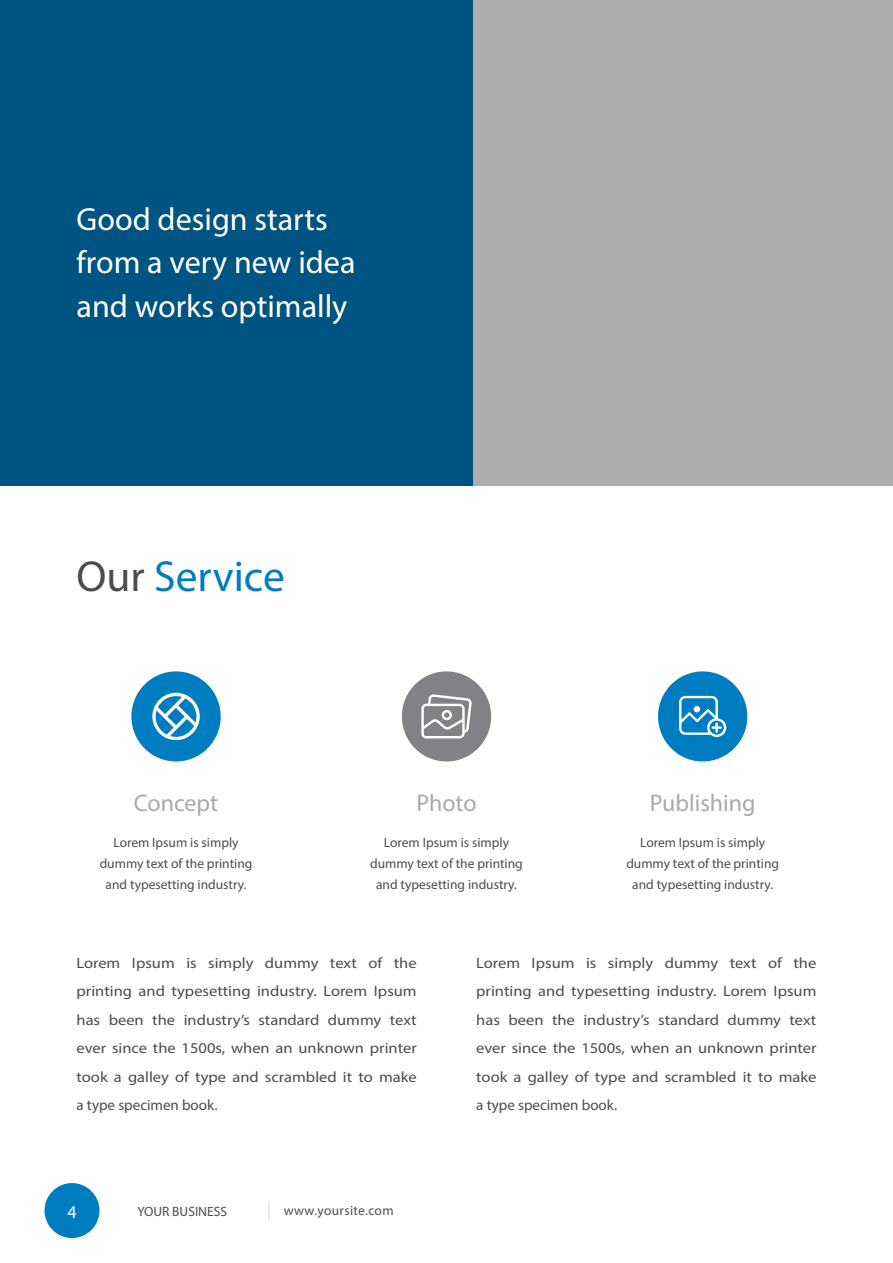
<style>
.page{position:relative;width:893px;height:1263px;background:#fff}
.page>*{position:absolute;margin:0;border:0;box-sizing:border-box;transform-origin:0 0}
.t1{font:43.5px "Myriad Pro";color:#007dc0}
.t2{font:32.1px/43.3px "Myriad Pro";color:#fff}
.t3{font:24px "Myriad Pro";color:#a8a9ad}
.t4{font:18px "Myriad Pro";color:#fff}
.t5{font:15px/28.5px "Myriad Pro";color:#4b4c4d;text-align:justify;scale:1.1 1}
.t6{font:13.5px/21px "Myriad Pro";color:#4b4c4d;text-align:center}
.t7{font:13.5px "Myriad Pro";letter-spacing:.025em;color:#4b4c4d}
.s1{color:#4b4c4d}
</style>
<div class="page">
<div style="left:45px;top:1183px;width:54px;height:55px;background:#007dc0;border-radius:50%"></div>
<svg style="left:269px;top:1201px;width:1px;height:19px"></svg>
<hr style="left:892px;top:354px;width:1px;height:909px;background:#007dc0">
<div style="left:0;top:0;width:893px;height:486px;background:#adadad"></div>
<div style="left:0;top:0;width:472px;height:486px;background:#005482"></div>
<div style="left:131px;top:671px;width:90px;height:90px;background:#007dc0;border-radius:50%"></div>
<div style="left:658px;top:671px;width:89px;height:90px;background:#007dc0;border-radius:50%"></div>
<div style="left:402px;top:671px;width:89px;height:90px;background:#808285;border-radius:50%"></div>
<svg style="left:152px;top:693px;width:48px;height:47px"></svg>
<svg style="left:421px;top:694px;width:51px;height:44px"></svg>
<svg style="left:679px;top:696px;width:47px;height:41px"></svg>
<p class="t2" style="left:77px;top:197px;width:280px">Good design starts from a very new idea and works optimally</p>
<p class="t1" style="left:77px;top:549px;width:210px"><span class="s1">Our</span> Service</p>
<p class="t3" style="left:134px;top:788px;width:86px">Concept</p>
<p class="t3" style="left:416px;top:788px;width:62px">Photo</p>
<p class="t3" style="left:650px;top:788px;width:107px">Publishing</p>
<p class="t6" style="left:100px;top:832px;width:154px">Lorem Ipsum is simply dummy text of the printing and typesetting industry.</p>
<p class="t6" style="left:370px;top:832px;width:154px">Lorem Ipsum is simply dummy text of the printing and typesetting industry.</p>
<p class="t6" style="left:626px;top:832px;width:154px">Lorem Ipsum is simply dummy text of the printing and typesetting industry.</p>
<p class="t5" style="left:77px;top:948px;width:311px">Lorem Ipsum is simply dummy text of the printing and typesetting industry. Lorem Ipsum has been the industry’s standard dummy text ever since the 1500s, when an unknown printer took a galley of type and scrambled it to make a type specimen book.</p>
<p class="t5" style="left:476px;top:948px;width:311px">Lorem Ipsum is simply dummy text of the printing and typesetting industry. Lorem Ipsum has been the industry’s standard dummy text ever since the 1500s, when an unknown printer took a galley of type and scrambled it to make a type specimen book.</p>
<p class="t4" style="left:67px;top:1201px;width:11px">4</p>
<p class="t6" style="left:137px;top:1201px;width:91px">YOUR BUSINESS</p>
<p class="t7" style="left:284px;top:1202px;width:111px">www.yoursite.com</p>
</div>
